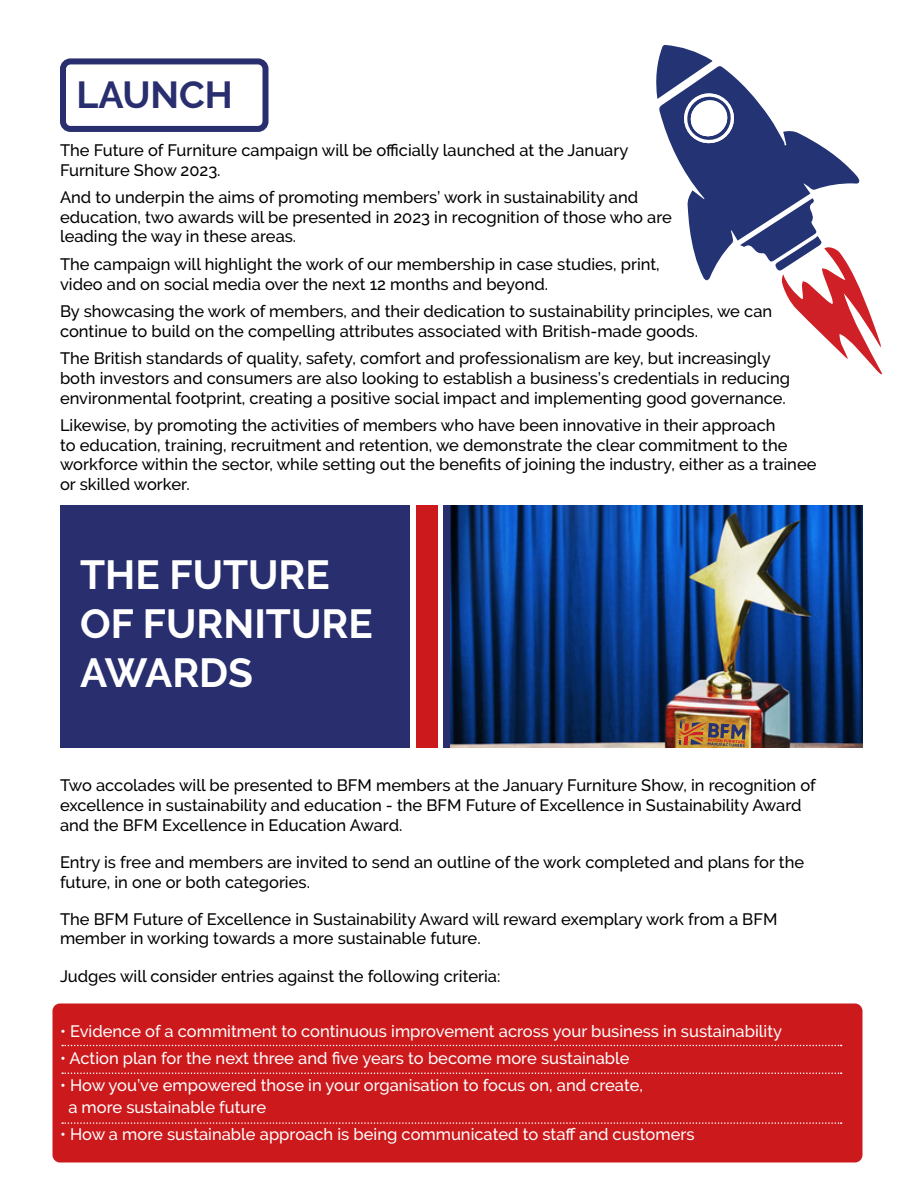
<style>
.page{position:relative;width:900px;height:1200px;background:#fff}
.page>*{position:absolute;margin:0;border:0;box-sizing:border-box;transform-origin:0 0}
.t1{font:700 40.5px "Raleway";color:#fff}
.t2{font:700 37.5px "Raleway";color:#282e6e}
.t3{font:500 16.5px/19.8px "Raleway";color:#000}
.t4{font:500 16.5px "Raleway";color:#fff}
</style>
<div class="page">
<div style="left:60px;top:58px;width:208px;height:74px;border:6px solid #282e6e;border-radius:8px"></div>
<div style="left:52px;top:1004px;width:810px;height:158px;background:#cc191c;border-radius:8px"></div>
<img style="left:450px;top:506px;width:412px;height:242px">
<svg style="left:678px;top:719px;width:68px;height:28px;background:#a16f40"></svg>
<div style="left:60px;top:506px;width:350px;height:242px;background:#282e6e"></div>
<div style="left:416px;top:506px;width:22px;height:242px;background:#cc191c"></div>
<svg style="left:656px;top:45px;width:226px;height:329px"></svg>
<svg style="left:62px;top:1045px;width:780px;height:1px"></svg>
<svg style="left:62px;top:1072px;width:780px;height:2px"></svg>
<svg style="left:62px;top:1122px;width:780px;height:2px"></svg>
<p class="t2" style="left:76px;top:74px;width:158px">LAUNCH</p>
<p class="t3" style="left:60px;top:140px;width:570px">The Future of Furniture campaign will be officially launched at the January<br>Furniture Show 2023.</p>
<p class="t3" style="left:60px;top:187px;width:613px">And to underpin the aims of promoting members’ work in sustainability and education, two awards will be presented in 2023 in recognition of those who are leading the way in these areas.</p>
<p class="t3" style="left:60px;top:254px;width:601px">The campaign will highlight the work of our membership in case studies, print, video and on social media over the next 12 months and beyond.</p>
<p class="t3" style="left:60px;top:301px;width:714px">By showcasing the work of members, and their dedication to sustainability principles, we can continue to build on the compelling attributes associated with British-made goods.</p>
<p class="t3" style="left:60px;top:348px;width:732px">The British standards of quality, safety, comfort and professionalism are key, but increasingly both investors and consumers are also looking to establish a business’s credentials in reducing environmental footprint, creating a positive social impact and implementing good governance.</p>
<p class="t3" style="left:60px;top:415px;width:758px">Likewise, by promoting the activities of members who have been innovative in their approach<br>to education, training, recruitment and retention, we demonstrate the clear commitment to the workforce within the sector, while setting out the benefits of joining the industry, either as a trainee or skilled worker.</p>
<p class="t1" style="left:80px;top:552px;width:251px">THE FUTURE</p>
<p class="t1" style="left:80px;top:601px;width:294px">OF FURNITURE</p>
<p class="t1" style="left:80px;top:649px;width:174px">AWARDS</p>
<p class="t3" style="left:60px;top:775px;width:757px">Two accolades will be presented to BFM members at the January Furniture Show, in recognition of excellence in sustainability and education - the BFM Future of Excellence in Sustainability Award and the BFM Excellence in Education Award.</p>
<p class="t3" style="left:60px;top:853px;width:746px">Entry is free and members are invited to send an outline of the work completed and plans for the future, in one or both categories.</p>
<p class="t3" style="left:60px;top:909px;width:719px">The BFM Future of Excellence in Sustainability Award will reward exemplary work from a BFM member in working towards a more sustainable future.</p>
<p class="t3" style="left:60px;top:966px;width:442px">Judges will consider entries against the following criteria:</p>
<p class="t4" style="left:60px;top:1021px;width:724px">• Evidence of a commitment to continuous improvement across your business in sustainability</p>
<p class="t4" style="left:60px;top:1049px;width:571px">• Action plan for the next three and five years to become more sustainable</p>
<p class="t4" style="left:60px;top:1076px;width:584px">• How you’ve empowered those in your organisation to focus on, and create,</p>
<p class="t4" style="left:68px;top:1097px;width:199px">a more sustainable future</p>
<p class="t4" style="left:60px;top:1125px;width:636px">• How a more sustainable approach is being communicated to staff and customers</p>
</div>
